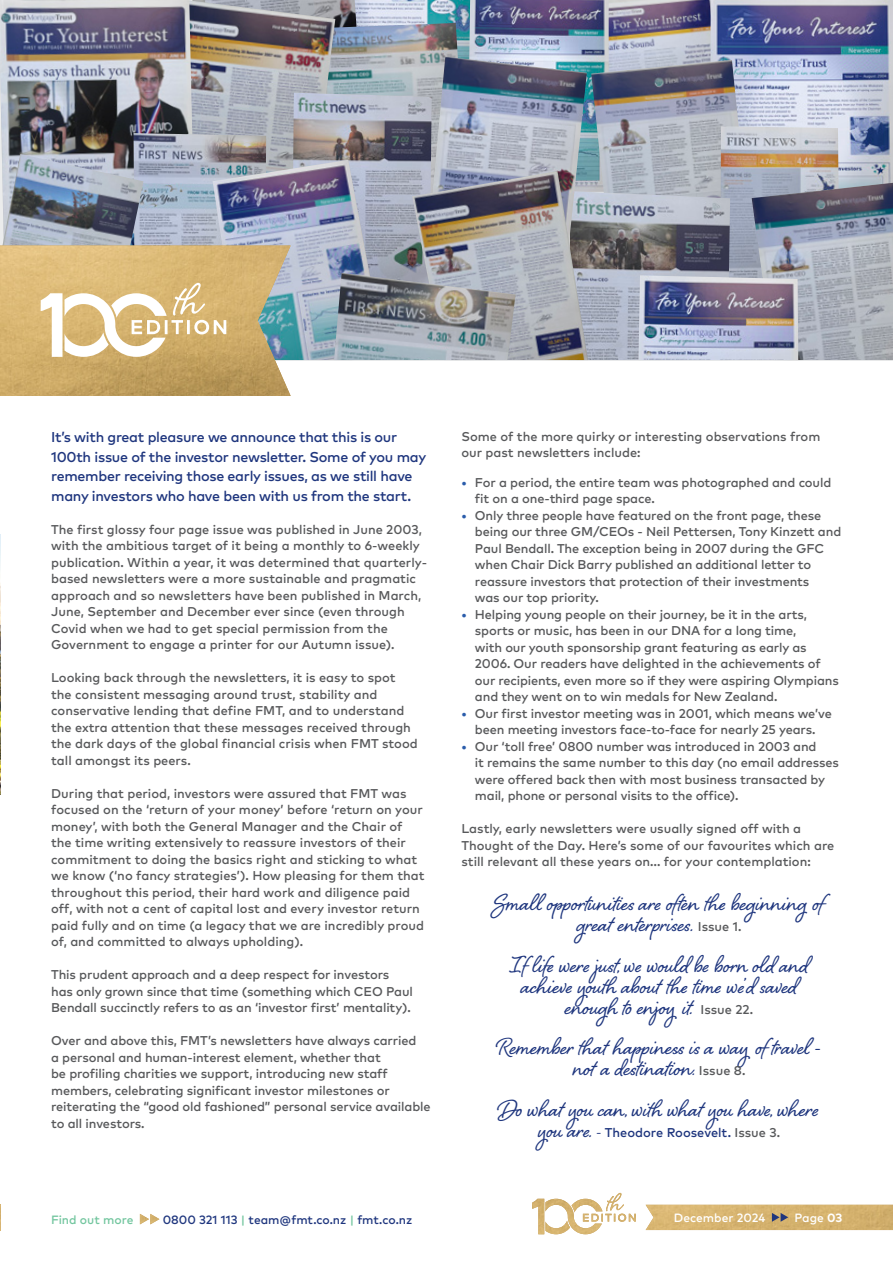
<style>
.page{position:relative;width:893px;height:1263px;background:#fff}
.page>*{position:absolute;margin:0;border:0;box-sizing:border-box;transform-origin:0 0}
.t1{font:30px/40.5px "Shelby";color:#1f367e;text-align:center}
.t2{font:14.25px/19.5px "Mark OT Medium";letter-spacing:-.02em;color:#1f367e}
.t3{font:12.75px/16.5px "Mark OT Medium";letter-spacing:-.01em;color:#58595b}
.t4{font:12.75px "Mark OT Medium";color:#1f367e}
.t5{font:12px "Mark OT Medium";color:#1f367e}
.t6{font:12px "Mark OT Medium";color:#fff}
.t7{font:12px "Mark OT Medium";color:#73c69f}
.s1{color:#2a5caa}
.s2{font-size:27px}
.s3{font-family:"Mark OT Medium";font-size:12.75px;color:#58595b}
.s4{font-family:"Shelby";font-size:30px}
.s5{font-family:"Shelby";font-size:24px}
.s6{color:#58595b}
.s7{color:#73c69f}
.s8{font-family:"Mark OT";font-weight:700}
</style>
<div class="page">
<svg style="left:532px;top:1193px;width:104px;height:41px"></svg>
<img style="left:571px;top:1199px;width:31px;height:13px">
<svg style="left:0;top:1205px;width:1px;height:25px"></svg>
<svg style="left:140px;top:1214px;width:19px;height:10px"></svg>
<img style="left:0;top:534px;width:1px;height:261px">
<img style="left:358px;top:0;width:109px;height:23px">
<img style="left:335px;top:0;width:23px;height:23px">
<img style="left:609px;top:0;width:102px;height:60px">
<img style="left:335px;top:23px;width:132px;height:70px">
<img style="left:195px;top:0;width:140px;height:160px">
<img style="left:0;top:0;width:195px;height:154px">
<img style="left:467px;top:0;width:142px;height:191px">
<img style="left:711px;top:0;width:182px;height:183px">
<img style="left:591px;top:60px;width:161px;height:131px">
<img style="left:720px;top:126px;width:120px;height:149px">
<img style="left:588px;top:191px;width:142px;height:169px">
<img style="left:134px;top:133px;width:132px;height:113px">
<img style="left:752px;top:183px;width:141px;height:177px">
<img style="left:638px;top:275px;width:160px;height:85px">
<img style="left:292px;top:93px;width:134px;height:180px">
<img style="left:213px;top:160px;width:172px;height:200px">
<img style="left:0;top:154px;width:143px;height:92px">
<img style="left:426px;top:57px;width:161px;height:114px">
<img style="left:412px;top:171px;width:176px;height:189px">
<img style="left:334px;top:273px;width:182px;height:87px">
<svg style="left:646px;top:1205px;width:247px;height:25px;background:#d4b372"></svg>
<svg style="left:0;top:246px;width:291px;height:150px;background:#d0b67f"></svg>
<p class="t2" style="left:51px;top:427px;width:377px">It’s with great pleasure we announce that this is our 100th issue of the investor newsletter. Some of you may remember receiving those early issues, as we still have many investors who have been with us from the start.</p>
<p class="t3" style="left:51px;top:521px;width:377px">The first glossy four page issue was published in June 2003, with the ambitious target of it being a monthly to 6-weekly publication. Within a year, it was determined that quarterly&shy;based newsletters were a more sustainable and pragmatic approach and so newsletters have been published in March, June, September and December ever since (even through Covid when we had to get special permission from the Government to engage a printer for our Autumn issue).</p>
<p class="t3" style="left:51px;top:669px;width:368px">Looking back through the newsletters, it is easy to spot the consistent messaging around trust, stability and conservative lending that define FMT, and to understand the extra attention that these messages received through the dark days of the global financial crisis when FMT stood tall amongst its peers.</p>
<p class="t3" style="left:51px;top:785px;width:375px">During that period, investors were assured that FMT was focused on the ‘return of your money’ before ‘return on your money’, with both the General Manager and the Chair of the time writing extensively to reassure investors of their commitment to doing the basics right and sticking to what we know (‘no fancy strategies’). How pleasing for them that throughout this period, their hard work and diligence paid off, with not a cent of capital lost and every investor return paid fully and on time (a legacy that we are incredibly proud of, and committed to always upholding).</p>
<p class="t3" style="left:51px;top:966px;width:363px">This prudent approach and a deep respect for investors has only grown since that time (something which CEO Paul<br>Bendall succinctly refers to as an ‘investor first’ mentality).</p>
<p class="t3" style="left:51px;top:1032px;width:381px">Over and above this, FMT’s newsletters have always carried<br>a personal and human-interest element, whether that<br>be profiling charities we support, introducing new staff members, celebrating significant investor milestones or reiterating the “good old fashioned” personal service available to all investors.</p>
<p class="t3" style="left:461px;top:428px;width:360px">Some of the more quirky or interesting observations from our past newsletters include:</p>
<p class="t3" style="left:475px;top:474px;width:358px;text-indent:-14px"><span class="s1">•</span> For a period, the entire team was photographed and could fit on a one-third page space.</p>
<p class="t3" style="left:475px;top:507px;width:368px;text-indent:-14px"><span class="s1">•</span> Only three people have featured on the front page, these being our three GM/CEOs - Neil Pettersen, Tony Kinzett and Paul Bendall. The exception being in 2007 during the GFC when Chair Dick Barry published an additional letter to reassure investors that protection of their investments<br>was our top priority.</p>
<p class="t3" style="left:475px;top:606px;width:365px;text-indent:-14px"><span class="s1">•</span> Helping young people on their journey, be it in the arts, sports or music, has been in our DNA for a long time,<br>with our youth sponsorship grant featuring as early as 2006. Our readers have delighted in the achievements of our recipients, even more so if they were aspiring Olympians and they went on to win medals for New Zealand.</p>
<p class="t3" style="left:461px;top:705px;width:372px;text-align:center"><span class="s1">•</span> Our first investor meeting was in 2001, which means we’ve been meeting investors face-to-face for nearly 25 years.</p>
<p class="t3" style="left:475px;top:738px;width:365px;text-indent:-14px"><span class="s1">•</span> Our ‘toll free’ 0800 number was introduced in 2003 and<br>it remains the same number to this day (no email addresses were offered back then with most business transacted by mail, phone or personal visits to the office).</p>
<p class="t3" style="left:461px;top:820px;width:374px">Lastly, early newsletters were usually signed off with a<br>Thought of the Day. Here’s some of our favourites which are still relevant all these years on… for your contemplation:</p>
<h1 class="t1" style="left:494px;top:879px;width:338px">Small opportunities are often the beginning of</h1>
<h1 class="t1" style="left:577px;top:900px;width:119px">great enterprises.</h1>
<p class="t3" style="left:698px;top:918px;width:45px">Issue 1.</p>
<h1 class="t1" style="left:510px;top:941px;width:300px">If life were just, we would be born old and</h1>
<h1 class="t1" style="left:521px;top:962px;width:278px">achieve youth about the time we’d saved</h1>
<h1 class="t1" style="left:565px;top:983px;width:130px">enough to enjoy it.</h1>
<p class="t3" style="left:700px;top:1000px;width:54px">Issue 22.</p>
<h1 class="t1" style="left:497px;top:1023px;width:325px">Remember that happiness is a way oftravel -</h1>
<h1 class="t1" style="left:499px;top:1044px;width:322px">not a destination<span class="s2">.</span> <span class="s3">Issue 8.<br></span>Do what you can, with what you have, where</h1>
<p class="t4" style="left:538px;top:1124px;width:244px"><span class="s4">you are.</span> <span class="s5">-</span> Theodore Roosevelt. <span class="s6">Issue 3.</span></p>
<p class="t7" style="left:51px;top:1212px;width:84px">Find out more</p>
<p class="t5" style="left:163px;top:1212px;width:251px">0800 321 113 <span class="s7">|</span> team@fmt.co.nz <span class="s7">|</span> fmt.co.nz</p>
<p class="t6" style="left:674px;top:1210px;width:93px">December 2024</p>
<p class="t6" style="left:794px;top:1210px;width:49px">Page <span class="s8">03</span></p>
</div>
